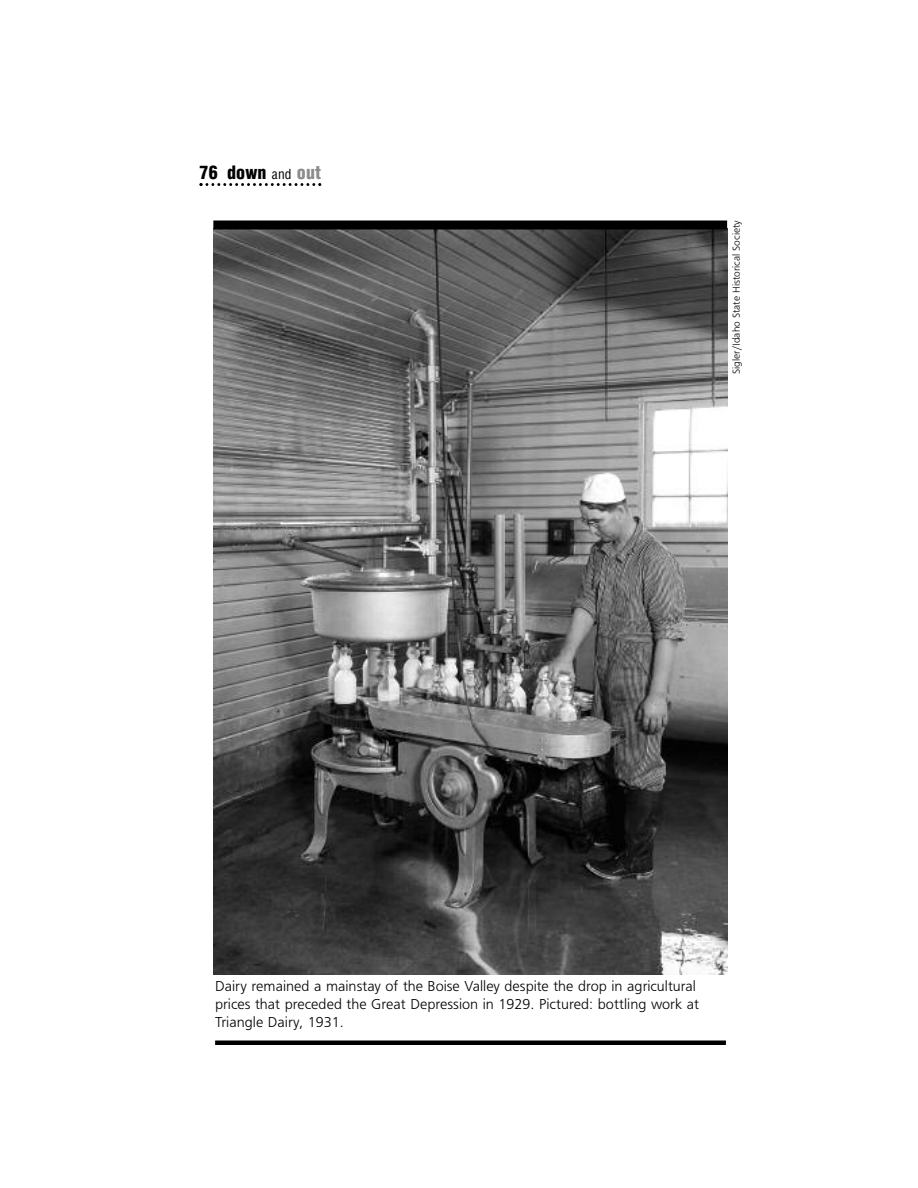
<style>
.page{position:relative;width:918px;height:1188px;background:#fff}
.page>*{position:absolute;margin:0;border:0;box-sizing:border-box;transform-origin:0 0}
.t1{font:900 condensed 18px "Helvetica";letter-spacing:.01em;color:#000}
.t2{font:15px/18px "Frugal Sans Light DTC";color:#000}
.t3{font:10.5px "Frugal Sans Light DTC";color:#000}
.s1{font-weight:400;font-size:13.5px}
.s2{color:#8c8c8c}
</style>
<div class="page">
<svg style="left:200px;top:183px;width:121px;height:3px"></svg>
<img style="left:213px;top:230px;width:514px;height:745px">
<div style="left:213px;top:220px;width:514px;height:10px;background:#000"></div>
<hr style="left:215px;top:1041px;width:511px;height:4px;background:#000">
<p class="t1" style="left:200px;top:162px;width:123px">76 down <span class="s1">and</span> <span class="s2">out</span></p>
<p class="t3" style="left:730px;top:374px;width:155px;rotate:-90deg">Sigler/Idaho State Historical Society</p>
<p class="t2" style="left:215px;top:977px;width:485px">Dairy remained a mainstay of the Boise Valley despite the drop in agricultural prices that preceded the Great Depression in 1929. Pictured: bottling work at<br>Triangle Dairy, 1931.</p>
</div>
